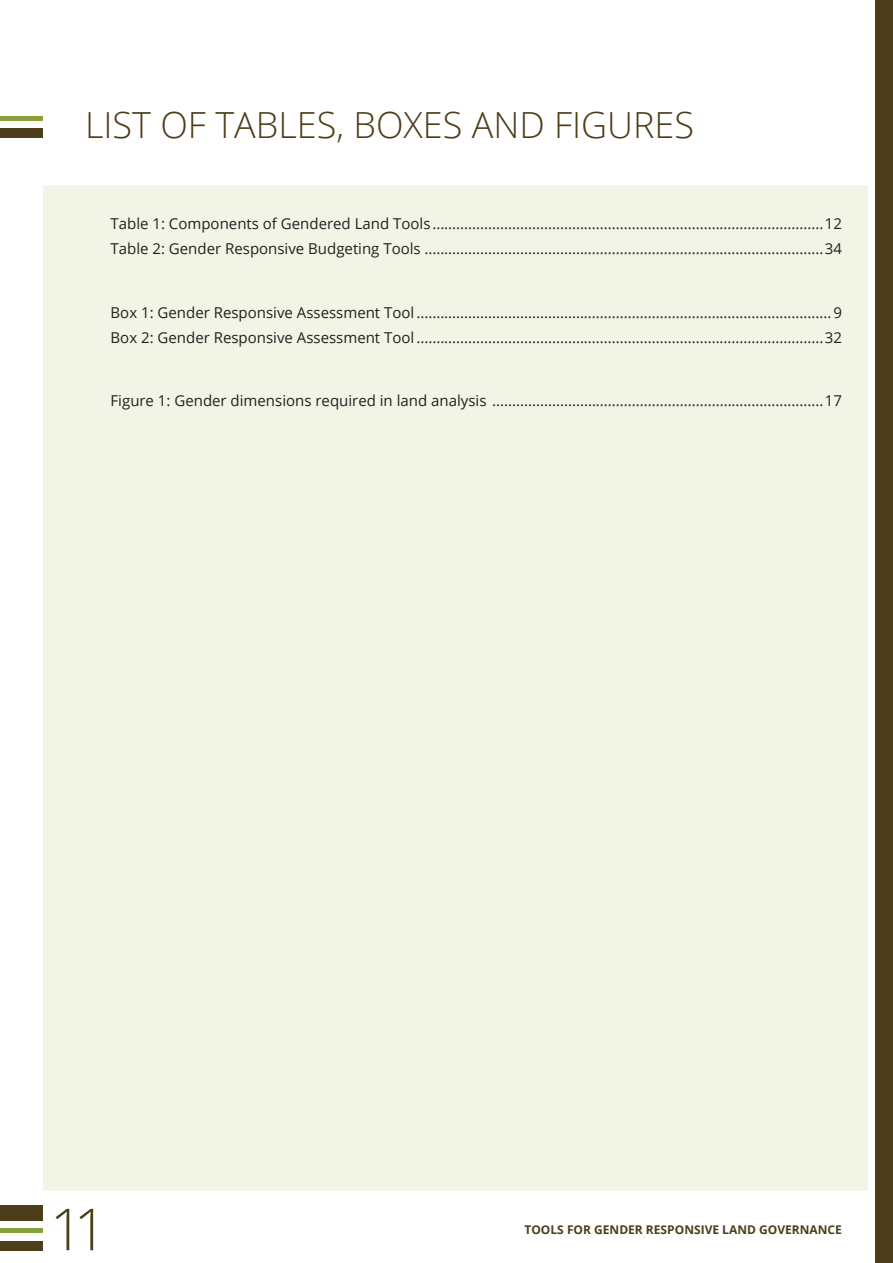
<style>
.page{position:relative;width:893px;height:1263px;background:#fff}
.page>*{position:absolute;margin:0;border:0;box-sizing:border-box;transform-origin:0 0}
.t1{font:300 58.05px "Open Sans";color:#4d3e1b}
.t2{font:300 36px "Open Sans";color:#4d3e1b}
.t3{font:15px/25.2px "Open Sans";color:#231f20}
.t4{font:700 12px "Open Sans";color:#4d3e1b}
</style>
<div class="page">
<div style="left:43px;top:185px;width:824px;height:1006px;background:#f2f5e5"></div>
<div style="left:0;top:129px;width:43px;height:9px;background:#4d3e1b"></div>
<hr style="left:0;top:116px;width:43px;height:4px;background:#889f3b">
<div style="left:876px;top:0;width:17px;height:1263px;background:#4d3e1b"></div>
<div style="left:0;top:1241px;width:43px;height:9px;background:#4d3e1b"></div>
<div style="left:0;top:1205px;width:43px;height:15px;background:#4d3e1b"></div>
<hr style="left:0;top:1228px;width:43px;height:4px;background:#889f3b">
<h2 class="t2" style="left:85px;top:100px;width:610px">LIST OF TABLES, BOXES AND FIGURES</h2>
<p class="t3" style="left:111px;top:211px;width:733px">Table 1: Components of Gendered Land Tools ..................................................................................................12<br>Table 2: Gender Responsive Budgeting Tools ....................................................................................................34</p>
<p class="t3" style="left:111px;top:299px;width:733px">Box 1: Gender Responsive Assessment Tool ........................................................................................................9<br>Box 2: Gender Responsive Assessment Tool ......................................................................................................32</p>
<p class="t3" style="left:111px;top:388px;width:733px">Figure 1: Gender dimensions required in land analysis ...................................................................................17</p>
<h1 class="t1" style="left:50px;top:1189px;width:58px">11</h1>
<p class="t4" style="left:524px;top:1221px;width:319px">TOOLS FOR GENDER RESPONSIVE LAND GOVERNANCE</p>
</div>
